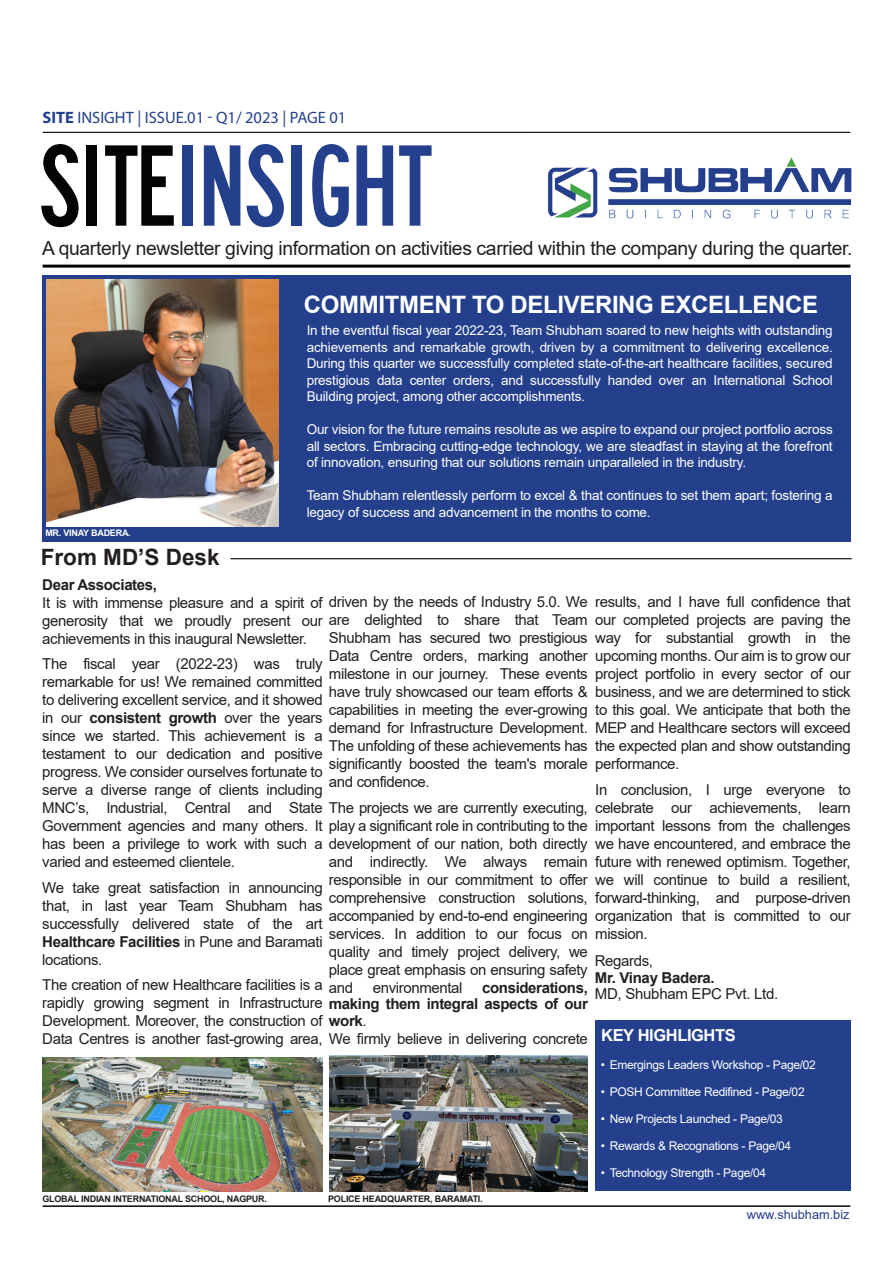
<style>
.page{position:relative;width:893px;height:1263px;background:#fff}
.page>*{position:absolute;margin:0;border:0;box-sizing:border-box;transform-origin:0 0}
.t1{font:700 24px "Arial";letter-spacing:-.015em;color:#fff}
.t2{font:700 22.5px "Arial";color:#231f20}
.t3{font:19.35px "Arial";letter-spacing:-.02em;color:#231f20}
.t4{font:16.5px "Myriad Pro";color:#24408d}
.t5{font:700 16.5px "Arial";letter-spacing:-.025em;color:#fff}
.t6{font:15px/18px "Arial";letter-spacing:-.025em;color:#231f20;text-align:justify}
.t7{font:700 15px "Arial";letter-spacing:-.025em;color:#231f20}
.t8{font:13.5px/16.5px "Arial";letter-spacing:-.015em;color:#fff;text-align:justify}
.t9{font:12.75px "Arial";color:#253e8d}
.t10{font:12px "Arial";letter-spacing:-.025em;color:#fff}
.t11{font:700 9px "Arial";letter-spacing:-.025em;color:#231f20}
.t12{font:700 9px "Arial";letter-spacing:-.025em;color:#fff}
.s1{font-weight:700}
</style>
<div class="page">
<hr style="left:43px;top:1205px;width:807px;height:2px;background:#040503">
<hr style="left:43px;top:132px;width:807px;height:1px;background:#040503">
<img style="left:548px;top:157px;width:304px;height:62px">
<hr style="left:43px;top:265px;width:807px;height:3px;background:#040503">
<div style="left:43px;top:275px;width:808px;height:267px;background:#24408d"></div>
<svg style="left:41px;top:144px;width:38px;height:83px"></svg>
<div style="left:86px;top:145px;width:11px;height:81px;background:#040503"></div>
<svg style="left:105px;top:145px;width:69px;height:81px"></svg>
<div style="left:182px;top:145px;width:11px;height:81px;background:#24408d"></div>
<svg style="left:204px;top:145px;width:36px;height:81px"></svg>
<svg style="left:247px;top:144px;width:37px;height:83px"></svg>
<div style="left:292px;top:145px;width:10px;height:81px;background:#24408d"></div>
<svg style="left:312px;top:144px;width:37px;height:83px"></svg>
<svg style="left:357px;top:145px;width:36px;height:81px"></svg>
<svg style="left:399px;top:145px;width:33px;height:81px"></svg>
<hr style="left:230px;top:558px;width:622px;height:1px;background:#040503">
<div style="left:595px;top:1020px;width:256px;height:171px;background:#24408d"></div>
<img style="left:46px;top:279px;width:233px;height:247px">
<img style="left:329px;top:1055px;width:258px;height:137px">
<img style="left:43px;top:1057px;width:279px;height:134px">
<p class="t4" style="left:42px;top:108px;width:305px"><span class="s1">SITE</span> INSIGHT | ISSUE.01 - Q1/ 2023 | PAGE 01</p>
<p class="t3" style="left:42px;top:235px;width:812px">A quarterly newsletter giving information on activities carried within the company during the quarter.</p>
<h1 class="t1" style="left:304px;top:287px;width:516px">COMMITMENT TO DELIVERING EXCELLENCE</h1>
<p class="t12" style="left:45px;top:526px;width:87px">MR. VINAY BADERA.</p>
<h2 class="t2" style="left:41px;top:541px;width:180px">From MD’S Desk</h2>
<p class="t8" style="left:307px;top:322px;width:528px">In the eventful fiscal year 2022-23, Team Shubham soared to new heights with outstanding achievements and remarkable growth, driven by a commitment to delivering excellence.<br>During this quarter we successfully completed state-of-the-art healthcare facilities, secured prestigious data center orders, and successfully handed over an International School Building project, among other accomplishments.</p>
<p class="t8" style="left:307px;top:421px;width:527px">Our vision for the future remains resolute as we aspire to expand our project portfolio across all sectors. Embracing cutting-edge technology, we are steadfast in staying at the forefront of innovation, ensuring that our solutions remain unparalleled in the industry.</p>
<p class="t8" style="left:307px;top:487px;width:527px">Team Shubham relentlessly perform to excel &amp; that continues to set them apart; fostering a legacy of success and advancement in the months to come.</p>
<p class="t7" style="left:42px;top:574px;width:116px">Dear Associates,</p>
<p class="t6" style="left:42px;top:593px;width:547px">It is with immense pleasure and a spirit of driven by the needs of Industry 5.0. We generosity that we proudly present our are delighted to share that Team achievements in this inaugural Newsletter.</p>
<p class="t6" style="left:42px;top:655px;width:547px;text-align:left">The fiscal year (2022-23) was truly<br>remarkable for us! We remained committed<br>to delivering excellent service, and it showed<br>in our <span class="s1">consistent growth</span> over the years<br>since we started. This achievement is a<br>testament to our dedication and positive<br>progress. We consider ourselves fortunate to<br>serve a diverse range of clients including<br>MNC’s, Industrial, Central and State The projects we are currently executing, Government agencies and many others. It play a significant role in contributing to the has been a privilege to work with such a development of our nation, both directly varied and esteemed clientele.</p>
<p class="t6" style="left:42px;top:878px;width:282px">We take great satisfaction in announcing that, in last year Team Shubham has successfully delivered state of the art <span class="s1">Healthcare Facilities</span> in Pune and Baramati locations.</p>
<p class="t6" style="left:42px;top:976px;width:547px;text-align:left">The creation of new Healthcare facilities is a<br>rapidly growing segment in Infrastructure <span class="s1">making them integral aspects of our </span>Development. Moreover, the construction of <span class="s1">work</span>.<br>Data Centres is another fast-growing area, We firmly believe in delivering concrete</p>
<p class="t6" style="left:595px;top:593px;width:257px">results, and I have full confidence that our completed projects are paving the way for substantial growth in the upcoming months. Our aim is to grow our project portfolio in every sector of our business, and we are determined to stick to this goal. We anticipate that both the MEP and Healthcare sectors will exceed the expected plan and show outstanding performance.</p>
<p class="t6" style="left:595px;top:780px;width:257px">In conclusion, I urge everyone to celebrate our achievements, learn important lessons from the challenges we have encountered, and embrace the future with renewed optimism. Together, we will continue to build a resilient, forward-thinking, and purpose-driven organization that is committed to our mission.</p>
<p class="t6" style="left:329px;top:629px;width:260px">Shubham has secured two prestigious Data Centre orders, marking another milestone in our journey. These events have truly showcased our team efforts &amp; capabilities in meeting the ever-growing demand for Infrastructure Development.<br>The unfolding of these achievements has significantly boosted the team's morale and confidence.</p>
<p class="t6" style="left:329px;top:852px;width:260px">and indirectly. We always remain responsible in our commitment to offer comprehensive construction solutions, accompanied by end-to-end engineering services. In addition to our focus on quality and timely project delivery, we place great emphasis on ensuring safety and</p>
<p class="t6" style="left:595px;top:952px;width:60px">Regards,</p>
<p class="t7" style="left:595px;top:967px;width:121px">Mr. Vinay Badera.</p>
<p class="t6" style="left:595px;top:985px;width:185px">MD, Shubham EPC Pvt. Ltd.</p>
<p class="t6" style="left:373px;top:978px;width:91px">environmental</p>
<p class="t7" style="left:482px;top:977px;width:107px">considerations,</p>
<p class="t5" style="left:601px;top:1024px;width:136px">KEY HIGHLIGHTS</p>
<p class="t10" style="left:601px;top:1057px;width:217px">• Emergings Leaders Workshop - Page/02</p>
<p class="t10" style="left:601px;top:1084px;width:205px">• POSH Committee Redifined - Page/02</p>
<p class="t10" style="left:601px;top:1111px;width:184px">• New Projects Launched - Page/03</p>
<p class="t10" style="left:601px;top:1138px;width:192px">• Rewards &amp; Recognations - Page/04</p>
<p class="t10" style="left:601px;top:1165px;width:167px">• Technology Strength - Page/04</p>
<p class="t11" style="left:42px;top:1192px;width:226px">GLOBAL INDIAN INTERNATIONAL SCHOOL, NAGPUR.</p>
<p class="t11" style="left:328px;top:1192px;width:156px">POLICE HEADQUARTER, BARAMATI.</p>
<p class="t9" style="left:747px;top:1206px;width:104px">www.shubham.biz</p>
</div>
